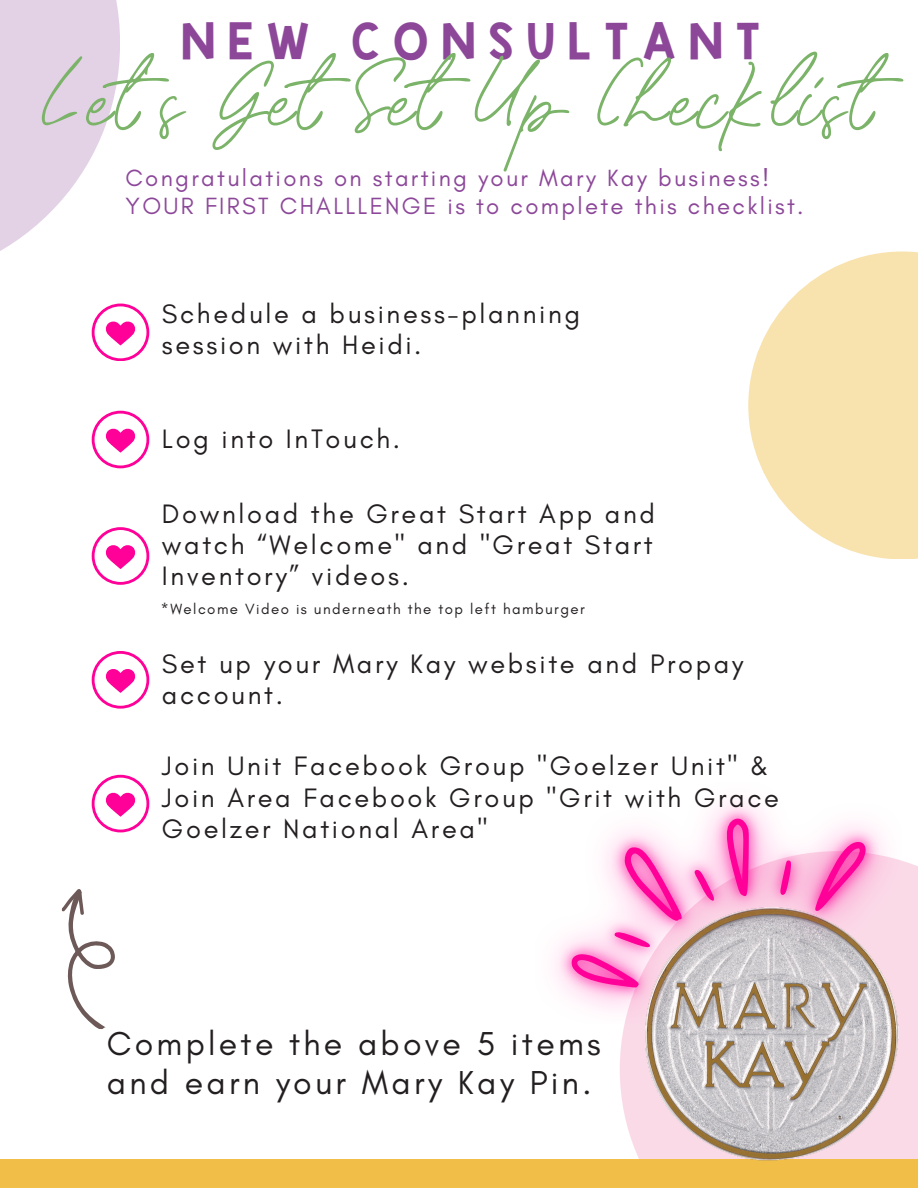
<style>
.page{position:relative;width:918px;height:1188px;background:#fff}
.page>*{position:absolute;margin:0;border:0;box-sizing:border-box;transform-origin:0 0}
.t1{font:100.2px "Quentin Sonata Script";letter-spacing:.03em;color:#7bb369}
.t2{font:42.15px "KG Blank Space Solid";letter-spacing:.32em;color:#8c4799}
.t3{font:33.75px/38.8px "Glacial Indifference";letter-spacing:.095em;color:#231f20}
.t4{font:27.15px/31.2px "Glacial Indifference";letter-spacing:.095em;color:#231f20}
.t5{font:24px/27.5px "Glacial Indifference";letter-spacing:.095em;color:#8c4799}
.t6{font:15px "Glacial Indifference";letter-spacing:.095em;color:#231f20}
</style>
<div class="page">
<svg style="left:0;top:0;width:120px;height:251px;fill:#e3d2e6"></svg>
<svg style="left:748px;top:252px;width:170px;height:307px;fill:#f8e2ae"></svg>
<div style="left:0;top:1159px;width:918px;height:29px;background:#f1be48"></div>
<svg style="left:92px;top:304px;width:57px;height:57px"></svg>
<svg style="left:92px;top:411px;width:57px;height:57px"></svg>
<svg style="left:92px;top:527px;width:57px;height:58px"></svg>
<svg style="left:92px;top:651px;width:57px;height:57px"></svg>
<svg style="left:92px;top:775px;width:57px;height:57px"></svg>
<img style="left:620px;top:887px;width:298px;height:274px">
<svg style="left:61px;top:889px;width:54px;height:140px"></svg>
<img style="left:554px;top:801px;width:348px;height:223px">
<img style="left:559px;top:806px;width:319px;height:194px">
<svg style="left:724px;top:817px;width:25px;height:80px;background:#fe50b6"></svg>
<svg style="left:815px;top:840px;width:51px;height:72px;background:#fc7bc5"></svg>
<svg style="left:624px;top:847px;width:58px;height:75px;background:#fe8acf"></svg>
<svg style="left:780px;top:860px;width:12px;height:35px"></svg>
<svg style="left:694px;top:869px;width:20px;height:32px"></svg>
<svg style="left:614px;top:931px;width:37px;height:17px"></svg>
<svg style="left:572px;top:954px;width:67px;height:34px;background:#fe6ac2"></svg>
<h2 class="t2" style="left:182px;top:13px;width:580px">NEW CONSULTANT</h2>
<h1 class="t1" style="left:41px;top:50px;width:833px">Let's Get Set Up Checklist</h1>
<p class="t5" style="left:126px;top:164px;width:680px">Congratulations on starting your Mary Kay business!<br>YOUR FIRST CHALLLENGE is to complete this checklist.</p>
<p class="t4" style="left:162px;top:298px;width:420px">Schedule a business-planning session with Heidi.</p>
<p class="t4" style="left:162px;top:423px;width:240px">Log into InTouch.</p>
<p class="t4" style="left:162px;top:498px;width:495px;text-align:justify">Download the Great Start App and watch “Welcome" and "Great Start Inventory” videos.</p>
<p class="t6" style="left:161px;top:600px;width:425px">*Welcome Video is underneath the top left hamburger</p>
<p class="t4" style="left:162px;top:648px;width:583px">Set up your Mary Kay website and Propay account.</p>
<p class="t4" style="left:162px;top:750px;width:618px">Join Unit Facebook Group "Goelzer Unit" &amp;<br>Join Area Facebook Group "Grit with Grace<br>Goelzer National Area"</p>
<p class="t3" style="left:107px;top:1024px;width:495px">Complete the above 5 items and earn your Mary Kay Pin.</p>
</div>
